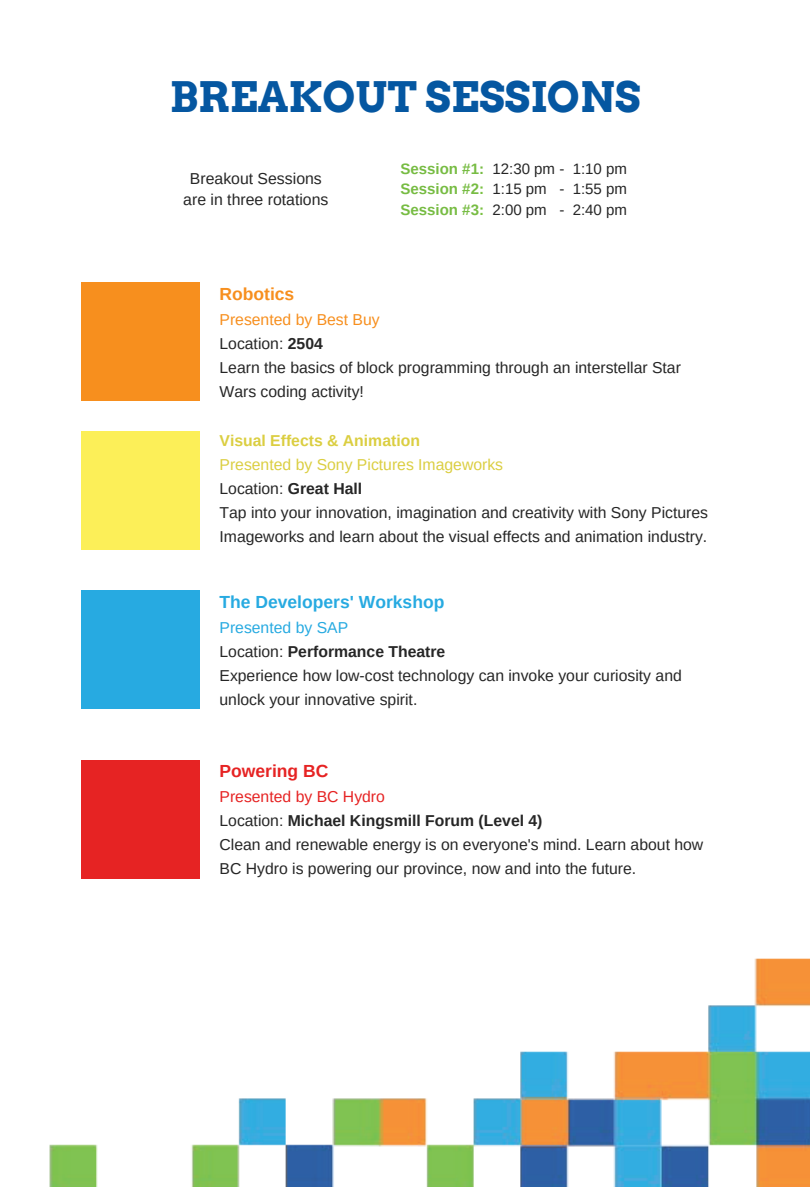
<style>
.page{position:relative;width:810px;height:1187px;background:#fff}
.page>*{position:absolute;margin:0;border:0;box-sizing:border-box;transform-origin:0 0}
.t1{font:700 42px "Arvo";color:#0557a1}
.t2{font:700 17.5px "Arimo";color:#27aae1}
.t3{font:700 17.5px "Arimo";color:#e62323}
.t4{font:700 17.5px "Arimo";color:#f78f1e}
.t5{font:15.75px/24.2px "Arimo";color:#262626}
.t6{font:700 15.75px "Arimo";color:#dbce41}
.t7{font:15.05px/20.7px "Arimo";color:#262626;text-align:justify}
.s1{font-weight:700;color:#77bc43}
.s2{font-weight:700;color:#7ac142}
.s3{color:#f78f1e}
.s4{font-weight:700}
.s5{color:#dbce41}
.s6{color:#27aae1}
.s7{color:#e62323}
</style>
<div class="page">
<img style="left:49px;top:549px;width:761px;height:637px">
<div style="left:81px;top:759px;width:119px;height:119px;background:#e62323"></div>
<div style="left:81px;top:590px;width:119px;height:119px;background:#27aae1"></div>
<div style="left:81px;top:431px;width:119px;height:118px;background:#fcef58"></div>
<div style="left:81px;top:282px;width:119px;height:119px;background:#f78f1e"></div>
<h1 class="t1" style="left:170px;top:72px;width:472px">BREAKOUT SESSIONS</h1>
<p class="t5" style="left:183px;top:167px;width:147px;line-height:21.7px;text-align:center">Breakout Sessions are in three rotations</p>
<p class="t7" style="left:400px;top:158px;width:228px"><span class="s1">Session #1:</span> 12:30 pm - 1:10 pm <span class="s1">Session #2</span><span class="s2">:</span> 1:15 pm - 1:55 pm <span class="s1">Session #3</span><span class="s2">:</span> 2:00 pm - 2:40 pm</p>
<p class="t4" style="left:219px;top:284px;width:76px">Robotics</p>
<p class="t5" style="left:219px;top:307px;width:463px"><span class="s3">Presented by Best Buy<br></span>Location: <span class="s4">2504<br></span>Learn the basics of block programming through an interstellar Star<br>Wars coding activity!</p>
<p class="t6" style="left:219px;top:431px;width:202px">Visual Effects &amp; Animation</p>
<p class="t5" style="left:219px;top:452px;width:490px"><span class="s5">Presented by Sony Pictures Imageworks<br></span>Location: <span class="s4">Great Hall<br></span>Tap into your innovation, imagination and creativity with Sony Pictures Imageworks and learn about the visual effects and animation industry.</p>
<p class="t2" style="left:219px;top:592px;width:226px">The Developers' Workshop</p>
<p class="t5" style="left:219px;top:615px;width:464px"><span class="s6">Presented by SAP<br></span>Location: <span class="s4">Performance Theatre<br></span>Experience how low-cost technology can invoke your curiosity and unlock your innovative spirit.</p>
<p class="t3" style="left:219px;top:761px;width:110px">Powering BC</p>
<p class="t5" style="left:219px;top:784px;width:485px"><span class="s7">Presented by BC Hydro<br></span>Location: <span class="s4">Michael Kingsmill Forum (Level 4)<br></span>Clean and renewable energy is on everyone's mind. Learn about how BC Hydro is powering our province, now and into the future.</p>
</div>
